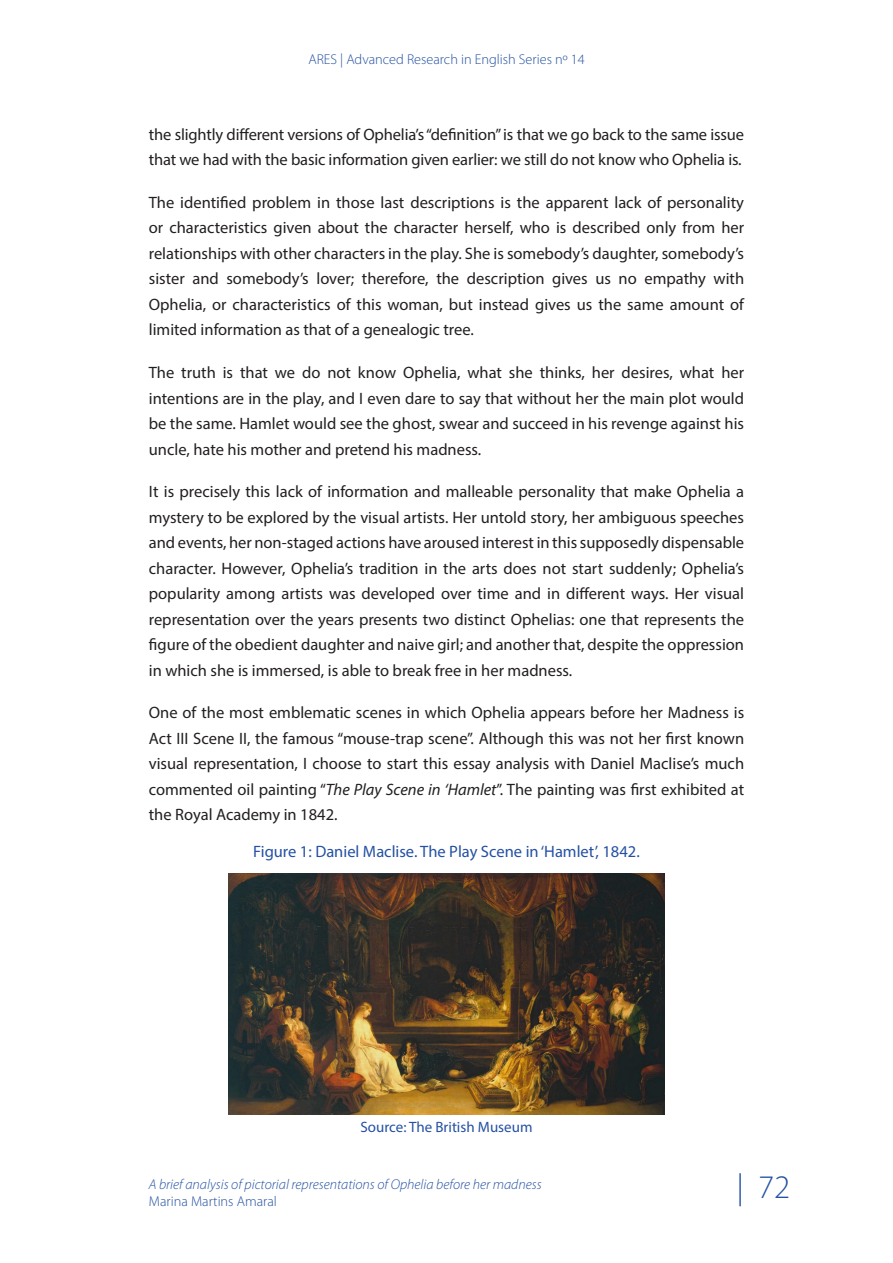
<style>
.page{position:relative;width:893px;height:1263px;background:#fff}
.page>*{position:absolute;margin:0;border:0;box-sizing:border-box;transform-origin:0 0}
.t1{font:300 33px "Myriad Pro";color:#2451a3}
.texto{font:16.5px/25.5px "Myriad Pro";color:#231f20;text-align:justify}
.titulo_figura_quadro{font:16.5px "Myriad Pro";color:#2451a3}
.legenda{font:15px "Myriad Pro";color:#2451a3}
.t2{font:italic 300 14.25px "Myriad Pro";color:#2451a3}
.t3{font:300 14.25px "Myriad Pro";color:#2451a3}
.s1{font-style:italic}
</style>
<div class="page">
<img style="left:228px;top:873px;width:436px;height:241px">
<p class="t3" style="left:308px;top:51px;width:278px">ARES | Advanced Research in English Series nº 14</p>
<p class="texto" style="left:149px;top:121px;width:597px">the slightly different versions of Ophelia’s “definition” is that we go back to the same issue that we had with the basic information given earlier: we still do not know who Ophelia is.</p>
<p class="texto" style="left:149px;top:189px;width:597px">The identified problem in those last descriptions is the apparent lack of personality or characteristics given about the character herself, who is described only from her relationships with other characters in the play. She is somebody’s daughter, somebody’s sister and somebody’s lover; therefore, the description gives us no empathy with Ophelia, or characteristics of this woman, but instead gives us the same amount of limited information as that of a genealogic tree.</p>
<p class="texto" style="left:149px;top:359px;width:597px">The truth is that we do not know Ophelia, what she thinks, her desires, what her intentions are in the play, and I even dare to say that without her the main plot would be the same. Hamlet would see the ghost, swear and succeed in his revenge against his uncle, hate his mother and pretend his madness.</p>
<p class="texto" style="left:149px;top:478px;width:597px">It is precisely this lack of information and malleable personality that make Ophelia a mystery to be explored by the visual artists. Her untold story, her ambiguous speeches and events, her non-staged actions have aroused interest in this supposedly dispensable character. However, Ophelia’s tradition in the arts does not start suddenly; Ophelia’s popularity among artists was developed over time and in different ways. Her visual representation over the years presents two distinct Ophelias: one that represents the figure of the obedient daughter and naive girl; and another that, despite the oppression in which she is immersed, is able to break free in her madness.</p>
<p class="texto" style="left:149px;top:699px;width:597px">One of the most emblematic scenes in which Ophelia appears before her Madness is Act III Scene II, the famous “mouse-trap scene”. Although this was not her first known visual representation, I choose to start this essay analysis with Daniel Maclise’s much commented oil painting “<span class="s1">The Play Scene in ‘Hamlet</span>”. The painting was first exhibited at the Royal Academy in 1842.</p>
<p class="titulo_figura_quadro" style="left:253px;top:841px;width:388px">Figure 1: Daniel Maclise. The Play Scene in ‘Hamlet’, 1842.</p>
<p class="legenda" style="left:360px;top:1118px;width:174px">Source: The British Museum</p>
<p class="t2" style="left:149px;top:1176px;width:394px">A brief analysis of pictorial representations of Ophelia before her madness</p>
<p class="t3" style="left:149px;top:1193px;width:130px">Marina Martins Amaral</p>
<h1 class="t1" style="left:737px;top:1169px;width:55px">| 72</h1>
</div>
